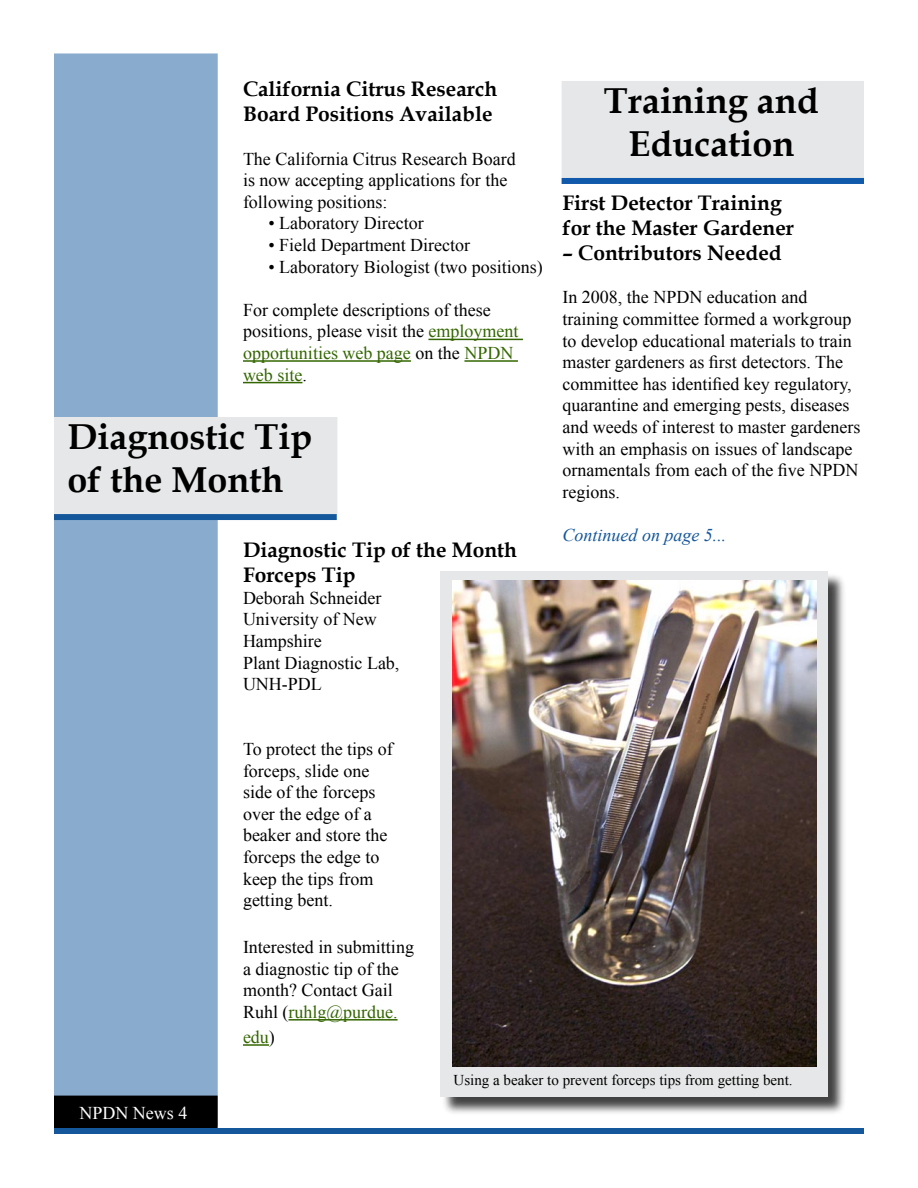
<style>
.page{position:relative;width:918px;height:1188px;background:#fff}
.page>*{position:absolute;margin:0;border:0;box-sizing:border-box;transform-origin:0 0}
.t1{font:700 36px/43.2px "Book Antiqua";color:#000;text-align:center}
.t2{font:700 21px/25.2px "Book Antiqua";color:#000}
.t3{font:18px/21.6px "Times New Roman";color:#000}
.t4{font:italic 18px "Times New Roman";color:#14579b}
.t5{font:18px "Times New Roman";color:#fff}
.t6{font:18px "Times New Roman";color:#360}
.t7{font:15px "Times New Roman";color:#000}
.s1{color:#360}
.s2{color:#000}
</style>
<div class="page">
<div style="left:54px;top:1128px;width:810px;height:6px;background:#14579b"></div>
<div style="left:55px;top:54px;width:162px;height:1072px;background:#89abcd"></div>
<div style="left:54px;top:53px;width:164px;height:1073px;border:2px solid #89abcd"></div>
<div style="left:55px;top:1096px;width:162px;height:31px;background:#000"></div>
<div style="left:54px;top:1096px;width:164px;height:32px;border:2px solid #000"></div>
<svg style="left:76px;top:1125px;width:114px;height:1px"></svg>
<hr style="left:428px;top:339px;width:95px;height:1px;background:#360">
<hr style="left:243px;top:360px;width:168px;height:2px;background:#360">
<hr style="left:464px;top:360px;width:54px;height:2px;background:#360">
<hr style="left:243px;top:382px;width:59px;height:1px;background:#360">
<hr style="left:289px;top:1019px;width:109px;height:2px;background:#360">
<hr style="left:243px;top:1044px;width:26px;height:2px;background:#360">
<div style="left:441px;top:572px;width:407px;height:545px;background:#000;opacity:.75"></div>
<div style="left:440px;top:571px;width:388px;height:525px;background:#e6e7e8"></div>
<img style="left:452px;top:581px;width:365px;height:485px">
<div style="left:562px;top:82px;width:301px;height:95px;background:#e6e7e8"></div>
<div style="left:562px;top:81px;width:302px;height:97px;border:2px solid #e6e7e8"></div>
<div style="left:562px;top:178px;width:302px;height:6px;background:#1159ab"></div>
<div style="left:54px;top:514px;width:283px;height:6px;background:#14579b"></div>
<div style="left:55px;top:418px;width:282px;height:95px;background:#e6e7e8"></div>
<div style="left:54px;top:417px;width:283px;height:97px;border:2px solid #e6e7e8"></div>
<p class="t2" style="left:243px;top:76px;width:256px">California Citrus Research<br>Board Positions Available</p>
<p class="t3" style="left:243px;top:148px;width:274px">The California Citrus Research Board is now accepting applications for the following positions:</p>
<p class="t3" style="left:268px;top:212px;width:157px">• Laboratory Director</p>
<p class="t3" style="left:268px;top:234px;width:203px">• Field Department Director</p>
<p class="t3" style="left:268px;top:256px;width:276px">• Laboratory Biologist (two positions)</p>
<p class="t3" style="left:243px;top:299px;width:277px">For complete descriptions of these positions, please visit the <span class="s1">employment opportunities web page</span> on the <span class="s1">NPDN web site</span>.</p>
<h1 class="t1" style="left:67px;top:415px;width:246px;text-align:left">Diagnostic Tip of the Month</h1>
<p class="t2" style="left:243px;top:537px;width:276px">Diagnostic Tip of the Month<br>Forceps Tip</p>
<p class="t3" style="left:243px;top:587px;width:158px">Deborah Schneider<br>University of New<br>Hampshire<br>Plant Diagnostic Lab,<br>UNH-PDL</p>
<h1 class="t1" style="left:604px;top:79px;width:216px">Training and<br>Education</h1>
<p class="t2" style="left:562px;top:190px;width:233px">First Detector Training for the Master Gardener</p>
<p class="t2" style="left:562px;top:240px;width:221px">– Contributors Needed</p>
<p class="t3" style="left:562px;top:286px;width:299px">In 2008, the NPDN education and training committee formed a workgroup to develop educational materials to train master gardeners as first detectors. The committee has identified key regulatory, quarantine and emerging pests, diseases and weeds of interest to master gardeners with an emphasis on issues of landscape ornamentals from each of the five NPDN regions.</p>
<p class="t4" style="left:562px;top:523px;width:165px">Continued on page 5...</p>
<p class="t3" style="left:243px;top:738px;width:151px">To protect the tips of forceps, slide one side of the forceps over the edge of a beaker and store the forceps the edge to keep the tips from getting bent.</p>
<p class="t3" style="left:243px;top:936px;width:172px">Interested in submitting a diagnostic tip of the month? Contact Gail<br>Ruhl (<span class="s1">ruhlg@purdue.</span></p>
<p class="t6" style="left:243px;top:1025px;width:33px">edu<span class="s2">)</span></p>
<p class="t5" style="left:80px;top:1101px;width:109px">NPDN News 4</p>
<p class="t7" style="left:454px;top:1070px;width:341px">Using a beaker to prevent forceps tips from getting bent.</p>
</div>
